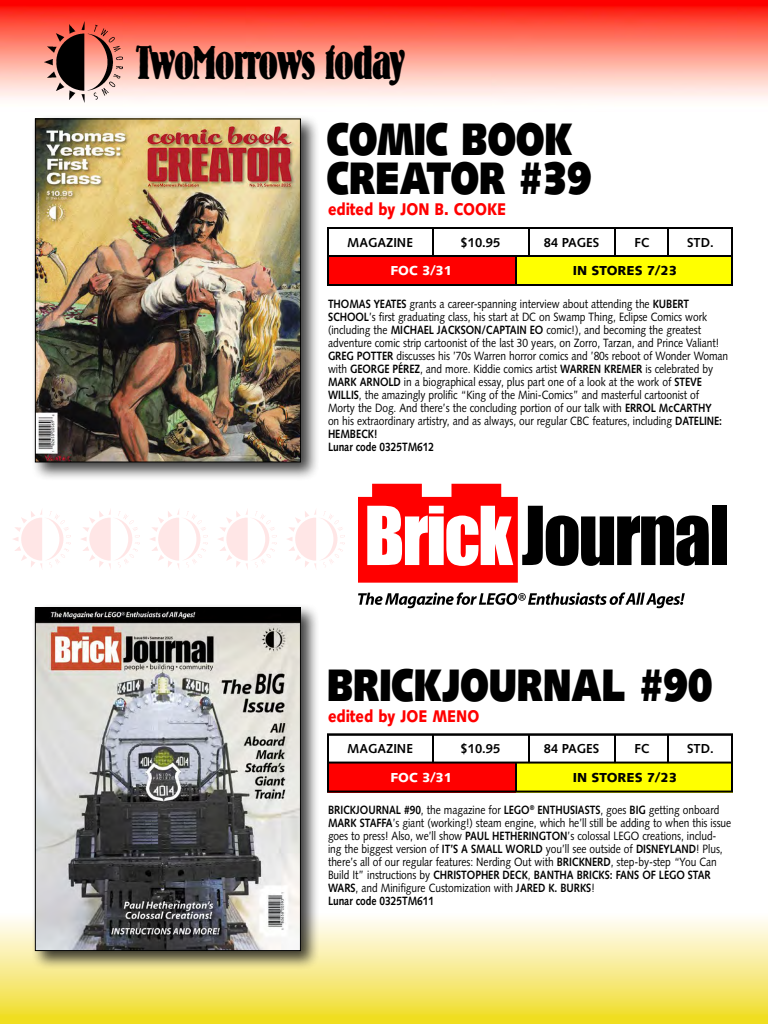
<style>
.page{position:relative;width:768px;height:1024px;background:#fff}
.page>*{position:absolute;margin:0;border:0;box-sizing:border-box;transform-origin:0 0}
.t1{font:700 condensed 46.5px "Bernhard Std";letter-spacing:-.025em;color:#000}
.t2{font:900 45.5px/39px "Syntax";color:#000;scale:.8 1}
.t3{font:900 16.9px "Syntax";letter-spacing:-.005em;color:#f00;scale:.85 1}
.t4{font:700 13px "Syntax";color:#000}
.t5{font:900 13px "Syntax";color:#000}
.t6{font:900 13px "Syntax";color:#fff}
.t7{font:12px/13px "Syntax";letter-spacing:-.005em;color:#000;scale:.85 1}
.s1{font-weight:700}
</style>
<div class="page">
<img style="left:0;top:0;width:768px;height:103px">
<div style="left:0;top:912px;width:768px;height:112px;background:linear-gradient(to bottom,#fffeff,#f0dc22)"></div>
<div style="left:31px;top:603px;width:289px;height:367px;background:#000;opacity:.75"></div>
<img style="left:37px;top:609px;width:262px;height:340px">
<div style="left:35px;top:607px;width:266px;height:344px;border:1px solid #000"></div>
<img style="left:44px;top:22px;width:78px;height:80px">
<div style="left:328px;top:763px;width:188px;height:30px;background:#f00"></div>
<div style="left:516px;top:763px;width:217px;height:30px;background:#ff0"></div>
<div style="left:327px;top:734px;width:406px;height:59px;border:2px solid #000"></div>
<hr style="left:328px;top:762px;width:404px;height:2px;background:#000">
<hr style="left:432px;top:735px;width:2px;height:28px;background:#000">
<hr style="left:528px;top:735px;width:2px;height:28px;background:#000">
<hr style="left:614px;top:735px;width:2px;height:28px;background:#000">
<hr style="left:667px;top:735px;width:2px;height:28px;background:#000">
<hr style="left:515px;top:763px;width:2px;height:29px;background:#000">
<img style="left:81px;top:509px;width:58px;height:60px">
<img style="left:150px;top:510px;width:58px;height:58px">
<img style="left:218px;top:509px;width:58px;height:60px">
<img style="left:287px;top:510px;width:58px;height:58px">
<img style="left:13px;top:510px;width:58px;height:58px">
<svg style="left:358px;top:592px;width:327px;height:16px"></svg>
<svg style="left:358px;top:484px;width:351px;height:99px"></svg>
<div style="left:712px;top:506px;width:14px;height:59px;background:#000"></div>
<div style="left:31px;top:114px;width:289px;height:367px;background:#000;opacity:.75"></div>
<img style="left:37px;top:120px;width:262px;height:340px">
<div style="left:35px;top:118px;width:266px;height:344px;border:1px solid #000"></div>
<div style="left:328px;top:256px;width:188px;height:30px;background:#f00"></div>
<div style="left:516px;top:256px;width:217px;height:30px;background:#ff0"></div>
<div style="left:327px;top:227px;width:406px;height:59px;border:2px solid #000"></div>
<hr style="left:328px;top:255px;width:404px;height:2px;background:#000">
<hr style="left:432px;top:228px;width:2px;height:28px;background:#000">
<hr style="left:528px;top:228px;width:2px;height:28px;background:#000">
<hr style="left:614px;top:228px;width:2px;height:28px;background:#000">
<hr style="left:667px;top:228px;width:2px;height:28px;background:#000">
<hr style="left:515px;top:256px;width:2px;height:29px;background:#000">
<h1 class="t1" style="left:136px;top:38px;width:270px">TwoMorrows today</h1>
<h2 class="t2" style="left:327px;top:120px;width:333px">COMIC BOOK<br>CREATOR #39</h2>
<h3 class="t3" style="left:328px;top:199px;width:211px">edited by JON B. COOKE</h3>
<p class="t4" style="left:461px;top:235px;width:41px">$10.95</p>
<p class="t4" style="left:544px;top:235px;width:57px">84 PAGES</p>
<p class="t4" style="left:634px;top:235px;width:17px">FC</p>
<p class="t4" style="left:687px;top:235px;width:28px">STD.</p>
<p class="t4" style="left:347px;top:235px;width:67px">MAGAZINE</p>
<p class="t6" style="left:391px;top:263px;width:63px">FOC 3/31</p>
<p class="t5" style="left:573px;top:263px;width:106px">IN STORES 7/23</p>
<p class="t7" style="left:328px;top:297px;width:472px"><span class="s1">THOMAS YEATES</span> grants a career-spanning interview about attending the <span class="s1">KUBERT SCHOOL</span>’s first graduating class, his start at DC on Swamp Thing, Eclipse Comics work (including the <span class="s1">MICHAEL JACKSON/CAPTAIN EO</span> comic!), and becoming the greatest adventure comic strip cartoonist of the last 30 years, on Zorro, Tarzan, and Prince Valiant!<br><span class="s1">GREG POTTER</span> discusses his ’70s Warren horror comics and ’80s reboot of Wonder Woman with <span class="s1">GEORGE PÉREZ</span>, and more. Kiddie comics artist <span class="s1">WARREN KREMER</span> is celebrated by <span class="s1">MARK ARNOLD</span> in a biographical essay, plus part one of a look at the work of <span class="s1">STEVE WILLIS</span>, the amazingly prolific “King of the Mini-Comics” and masterful cartoonist of Morty the Dog. And there’s the concluding portion of our talk with <span class="s1">ERROL McCARTHY<br></span>on his extraordinary artistry, and as always, our regular CBC features, including <span class="s1">DATELINE:<br>HEMBECK!<br>Lunar code 0325TM612</span></p>
<h2 class="t2" style="left:327px;top:666px;width:483px">BRICKJOURNAL #90</h2>
<h3 class="t3" style="left:328px;top:706px;width:180px">edited by JOE MENO</h3>
<p class="t4" style="left:461px;top:741px;width:41px">$10.95</p>
<p class="t4" style="left:544px;top:741px;width:57px">84 PAGES</p>
<p class="t4" style="left:634px;top:741px;width:17px">FC</p>
<p class="t4" style="left:687px;top:741px;width:28px">STD.</p>
<p class="t4" style="left:347px;top:741px;width:67px">MAGAZINE</p>
<p class="t6" style="left:391px;top:770px;width:63px">FOC 3/31</p>
<p class="t5" style="left:573px;top:770px;width:106px">IN STORES 7/23</p>
<p class="t7" style="left:328px;top:804px;width:476px"><span class="s1">BRICKJOURNAL #90</span>, the magazine for <span class="s1">LEGO</span><sup>®</sup> <span class="s1">ENTHUSIASTS</span>, goes <span class="s1">BIG</span> getting onboard <span class="s1">MARK STAFFA</span>’s giant (working!) steam engine, which he’ll still be adding to when this issue goes to press! Also, we’ll show <span class="s1">PAUL HETHERINGTON</span>’s colossal LEGO creations, includ&shy;ing the biggest version of <span class="s1">IT’S A SMALL WORLD</span> you’ll see outside of <span class="s1">DISNEYLAND</span>! Plus, there’s all of our regular features: Nerding Out with <span class="s1">BRICKNERD</span>, step-by-step “You Can Build It” instructions by <span class="s1">CHRISTOPHER DECK</span>, <span class="s1">BANTHA BRICKS: FANS OF LEGO STAR WARS</span>, and Minifigure Customization with <span class="s1">JARED K. BURKS</span>!<br><span class="s1">Lunar code 0325TM611</span></p>
</div>
